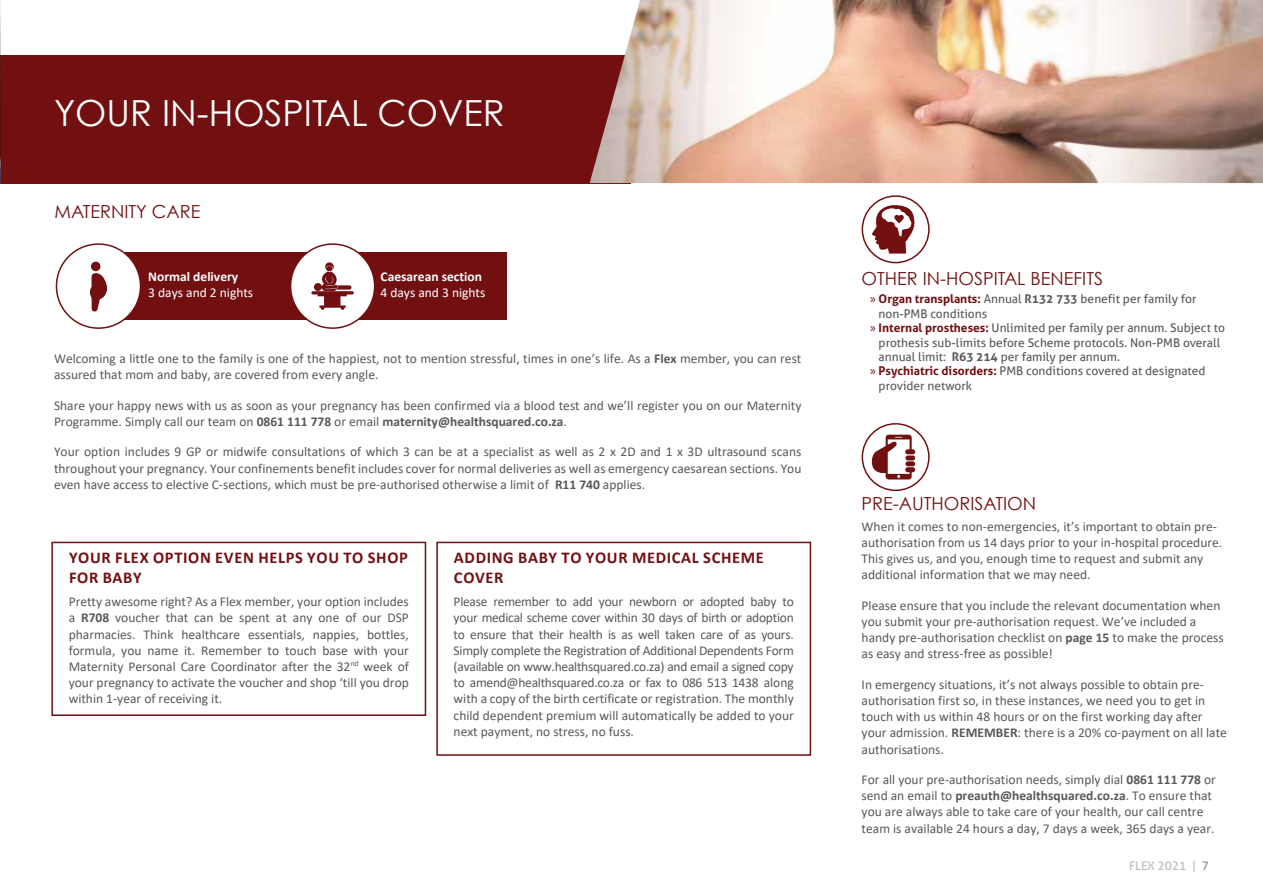
<style>
.page{position:relative;width:1263px;height:893px;background:#fff}
.page>*{position:absolute;margin:0;border:0;box-sizing:border-box;transform-origin:0 0}
.t1{font:36px "Century Gothic";color:#fff}
.t2{font:18px "Century Gothic";color:#720f11}
.t3{font:700 16.5px/19.8px "Calibri";letter-spacing:.04em;color:#710f11}
.t4{font:13.5px/16.2px "Calibri";color:#58595b}
.t5{font:700 13.5px "Calibri";color:#fff}
.t6{font:13.5px "Calibri";color:#fff}
.t7{font:12px "Aller";color:#595a5c}
.t8{font:12px "Aller";color:#bdbbbb}
.s1{font-weight:700}
.s2{font-family:"Myriad Pro";font-size:13.5px;color:#710f11}
.s3{font-weight:700;color:#710f11}
.s4{color:#8d8a8c}
</style>
<div class="page">
<div style="left:0;top:0;width:630px;height:183px;background:#720f11"></div>
<div style="left:0;top:0;width:842px;height:54px;background:#fff"></div>
<div style="left:93px;top:252px;width:413px;height:68px;background:#720f11"></div>
<div style="left:56px;top:244px;width:85px;height:84px;background:#fff;border-radius:50%"></div>
<div style="left:56px;top:243px;width:85px;height:86px;border:2px solid #720f11;border-radius:50%"></div>
<div style="left:291px;top:244px;width:84px;height:84px;background:#fff;border-radius:50%"></div>
<div style="left:290px;top:243px;width:85px;height:86px;border:2px solid #720f11;border-radius:50%"></div>
<div style="left:91px;top:262px;width:9px;height:9px;background:#720f11;border-radius:50%"></div>
<svg style="left:90px;top:273px;width:17px;height:38px"></svg>
<svg style="left:862px;top:195px;width:68px;height:68px"></svg>
<svg style="left:871px;top:203px;width:45px;height:51px"></svg>
<svg style="left:311px;top:262px;width:43px;height:48px"></svg>
<svg style="left:862px;top:424px;width:67px;height:66px"></svg>
<div style="left:862px;top:423px;width:68px;height:68px;border:2px solid #720f11;border-radius:50%"></div>
<svg style="left:872px;top:435px;width:43px;height:44px"></svg>
<div style="left:51px;top:542px;width:375px;height:174px;border:2px solid #710f11"></div>
<div style="left:436px;top:542px;width:375px;height:214px;border:2px solid #710f11"></div>
<img style="left:0;top:1px;width:1px;height:182px">
<img style="left:590px;top:0;width:673px;height:183px">
<h1 class="t1" style="left:54px;top:91px;width:452px">YOUR IN-HOSPITAL COVER</h1>
<h2 class="t2" style="left:55px;top:201px;width:147px">MATERNITY CARE</h2>
<p class="t5" style="left:148px;top:267px;width:92px">Normal delivery</p>
<p class="t6" style="left:148px;top:283px;width:106px">3 days and 2 nights</p>
<p class="t5" style="left:380px;top:267px;width:103px">Caesarean section</p>
<p class="t6" style="left:380px;top:283px;width:106px">4 days and 3 nights</p>
<p class="t4" style="left:54px;top:350px;width:749px">Welcoming a little one to the family is one of the happiest, not to mention stressful, times in one’s life. As a <span class="s1">Flex</span> member, you can rest assured that mom and baby, are covered from every angle.</p>
<p class="t4" style="left:54px;top:397px;width:749px">Share your happy news with us as soon as your pregnancy has been confirmed via a blood test and we’ll register you on our Maternity<br>Programme. Simply call our team on <span class="s1">0861 111 778</span> or email <span class="s1">maternity@healthsquared.co.za</span>.</p>
<p class="t4" style="left:54px;top:443px;width:749px;text-align:justify">Your option includes 9 GP or midwife consultations of which 3 can be at a specialist as well as 2 x 2D and 1 x 3D ultrasound scans throughout your pregnancy. Your confinements benefit includes cover for normal deliveries as well as emergency caesarean sections. You even have access to elective C-sections, which must be pre-authorised otherwise a limit of <span class="s1">R11 740</span> applies.</p>
<p class="t3" style="left:69px;top:547px;width:340px">YOUR FLEX OPTION EVEN HELPS YOU TO SHOP<br>FOR BABY</p>
<p class="t3" style="left:454px;top:547px;width:311px">ADDING BABY TO YOUR MEDICAL SCHEME<br>COVER</p>
<p class="t4" style="left:69px;top:593px;width:342px;text-align:justify">Pretty awesome right? As a Flex member, your option includes a <span class="s1">R708</span> voucher that can be spent at any one of our DSP pharmacies. Think healthcare essentials, nappies, bottles, formula, you name it. Remember to touch base with your Maternity Personal Care Coordinator after the 32<sup>nd</sup> week of your pregnancy to activate the voucher and shop ‘till you drop within 1-year of receiving it.</p>
<p class="t4" style="left:454px;top:593px;width:342px;text-align:justify">Please remember to add your newborn or adopted baby to your medical scheme cover within 30 days of birth or adoption to ensure that their health is as well taken care of as yours.<br>Simply complete the Registration of Additional Dependents Form (available on www.healthsquared.co.za) and email a signed copy to amend@healthsquared.co.za or fax to 086 513 1438 along with a copy of the birth certificate or registration. The monthly child dependent premium will automatically be added to your next payment, no stress, no fuss.</p>
<h2 class="t2" style="left:862px;top:267px;width:243px">OTHER IN-HOSPITAL BENEFITS</h2>
<p class="t7" style="left:870px;top:292px;width:328px"><span class="s2">»</span> <span class="s3">Organ transplants:</span> Annual <span class="s1">R132 733</span> benefit per family for</p>
<p class="t7" style="left:879px;top:306px;width:110px">non-PMB conditions</p>
<p class="t7" style="left:870px;top:321px;width:356px"><span class="s2">»</span> <span class="s3">Internal prostheses:</span> Unlimited per family per annum. Subject to</p>
<p class="t7" style="left:879px;top:335px;width:343px">prothesis sub-limits before Scheme protocols. Non-PMB overall</p>
<p class="t7" style="left:879px;top:349px;width:243px">annual limit: <span class="s1">R63 214</span> per family per annum.</p>
<p class="t7" style="left:870px;top:364px;width:337px"><span class="s2">»</span> <span class="s3">Psychiatric disorders:</span> PMB conditions covered at designated</p>
<p class="t7" style="left:879px;top:378px;width:95px">provider network</p>
<h2 class="t2" style="left:862px;top:492px;width:176px">PRE-AUTHORISATION</h2>
<p class="t4" style="left:862px;top:518px;width:362px">When it comes to non-emergencies, it’s important to obtain pre&shy;authorisation from us 14 days prior to your in-hospital procedure.<br>This gives us, and you, enough time to request and submit any additional information that we may need.</p>
<p class="t4" style="left:862px;top:597px;width:364px">Please ensure that you include the relevant documentation when you submit your pre-authorisation request. We’ve included a handy pre-authorisation checklist on <span class="s1">page 15</span> to make the process as easy and stress-free as possible!</p>
<p class="t4" style="left:862px;top:676px;width:367px">In emergency situations, it’s not always possible to obtain pre&shy;authorisation first so, in these instances, we need you to get in touch with us within 48 hours or on the first working day after your admission. <span class="s1">REMEMBER</span>: there is a 20% co-payment on all late authorisations.</p>
<p class="t4" style="left:862px;top:771px;width:356px">For all your pre-authorisation needs, simply dial <span class="s1">0861 111 778</span> or send an email to <span class="s1">preauth@healthsquared.co.za</span>. To ensure that you are always able to take care of your health, our call centre team is available 24 hours a day, 7 days a week, 365 days a year.</p>
<p class="t8" style="left:1129px;top:858px;width:81px">FLEX 2021 | <span class="s4">7</span></p>
</div>
